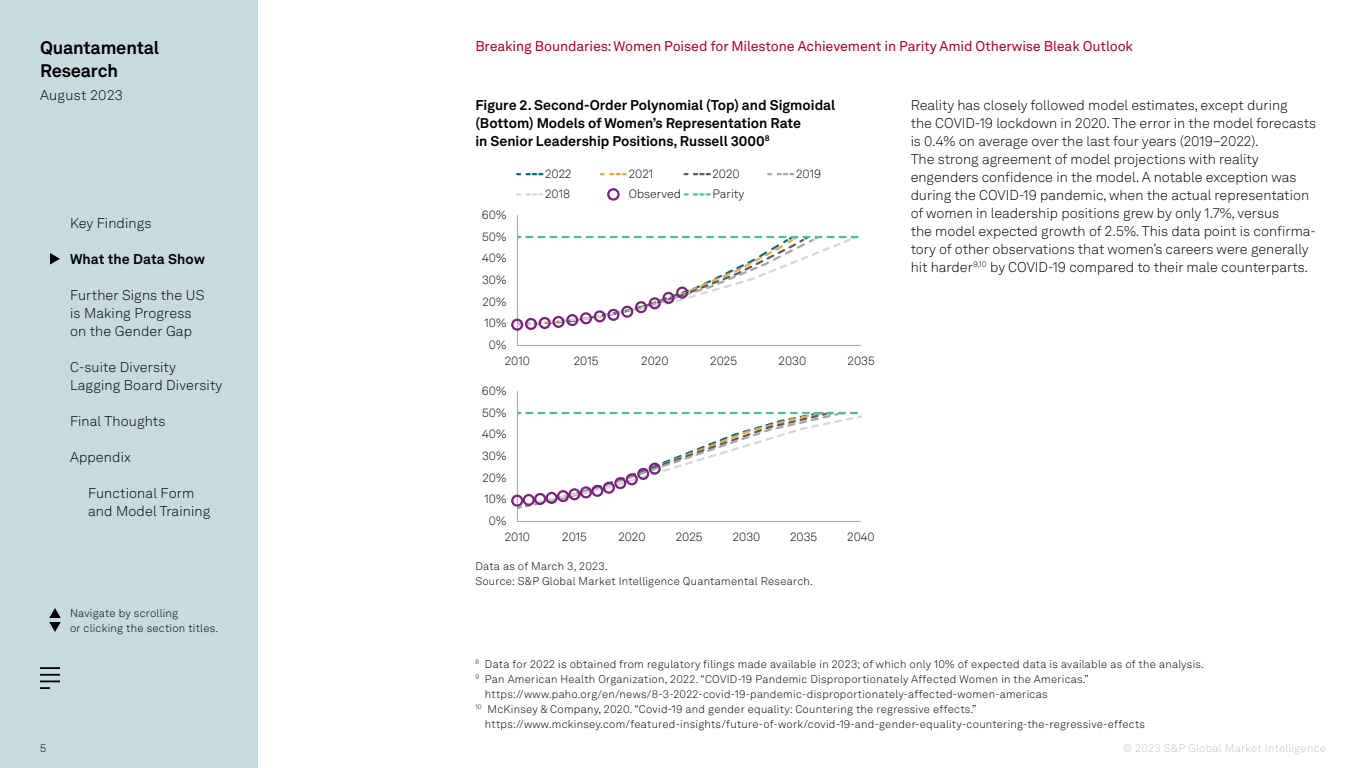
<style>
.page{position:relative;width:1366px;height:768px;background:#fff}
.page>*{position:absolute;margin:0;border:0;box-sizing:border-box;transform-origin:0 0}
.t1{font:700 18px/23px "Akkurat LL";letter-spacing:-.01em;color:#000}
.Body{font:300 14px/18px "Akkurat LL";color:#000}
.Chart_titles{font:700 14px/18px "Akkurat LL";color:#000}
.t2{font:14px "Akkurat LL";letter-spacing:-.01em;color:#b20023}
.Body-2{font:300 14px "Akkurat LL";letter-spacing:.025em;color:#000}
.t3{font:300 12px "Akkurat LL";color:#000}
.Footnotes{font:300 11px/15px "Akkurat LL";letter-spacing:.025em;color:#000}
.t4{font:300 11px "Akkurat LL";letter-spacing:.025em;color:#c2c4c3}
</style>
<div class="page">
<div style="left:0;top:0;width:258px;height:768px;background:#c7dae0"></div>
<svg style="left:49px;top:608px;width:12px;height:24px"></svg>
<hr style="left:40px;top:667px;width:20px;height:2px;background:#000">
<hr style="left:40px;top:674px;width:20px;height:2px;background:#000">
<svg style="left:40px;top:681px;width:20px;height:8px"></svg>
<svg style="left:50px;top:253px;width:10px;height:12px"></svg>
<hr style="left:517px;top:215px;width:1px;height:130px;background:#a6a6a6">
<hr style="left:517px;top:345px;width:344px;height:1px;background:#a6a6a6">
<svg style="left:511px;top:235px;width:348px;height:96px"></svg>
<svg style="left:527px;top:173px;width:15px;height:2px"></svg>
<svg style="left:610px;top:173px;width:16px;height:2px"></svg>
<svg style="left:694px;top:173px;width:16px;height:2px"></svg>
<svg style="left:778px;top:173px;width:15px;height:2px"></svg>
<svg style="left:527px;top:193px;width:15px;height:3px"></svg>
<div style="left:607px;top:188px;width:13px;height:13px;border:2px solid #782180;border-radius:50%"></div>
<svg style="left:694px;top:193px;width:16px;height:3px"></svg>
<hr style="left:517px;top:391px;width:1px;height:130px;background:#a6a6a6">
<hr style="left:517px;top:521px;width:344px;height:1px;background:#a6a6a6">
<svg style="left:511px;top:411px;width:351px;height:98px"></svg>
<p class="t1" style="left:40px;top:35px;width:121px">Quantamental<br>Research</p>
<p class="Body-2" style="left:40px;top:85px;width:84px">August 2023</p>
<p class="Body" style="left:70px;top:213px;width:83px">Key Findings</p>
<p class="Chart_titles" style="left:70px;top:249px;width:136px">What the Data Show</p>
<p class="Body" style="left:70px;top:285px;width:136px">Further Signs the US</p>
<p class="Body" style="left:70px;top:303px;width:123px">is Making Progress</p>
<p class="Body" style="left:70px;top:321px;width:124px">on the Gender Gap</p>
<p class="Body" style="left:70px;top:357px;width:108px">C-suite Diversity</p>
<p class="Body" style="left:70px;top:375px;width:154px">Lagging Board Diversity</p>
<p class="Body" style="left:70px;top:411px;width:97px">Final Thoughts</p>
<p class="Body" style="left:70px;top:447px;width:62px">Appendix</p>
<p class="Body" style="left:88px;top:483px;width:108px">Functional Form</p>
<p class="Body" style="left:88px;top:501px;width:124px">and Model Training</p>
<p class="Footnotes" style="left:70px;top:605px;width:150px">Navigate by scrolling<br>or clicking the section titles.</p>
<p class="Footnotes" style="left:40px;top:741px;width:8px">5</p>
<p class="t2" style="left:475px;top:35px;width:659px">Breaking Boundaries: Women Poised for Milestone Achievement in Parity Amid Otherwise Bleak Outlook</p>
<p class="Chart_titles" style="left:475px;top:95px;width:362px">Figure 2. Second-Order Polynomial (Top) and Sigmoidal (Bottom) Models of Women’s Representation Rate</p>
<p class="Chart_titles" style="left:475px;top:131px;width:296px">in Senior Leadership Positions, Russell 3000<sup>8</sup></p>
<p class="t3" style="left:482px;top:206px;width:26px">60%</p>
<p class="t3" style="left:482px;top:228px;width:26px">50%</p>
<p class="t3" style="left:482px;top:250px;width:26px">40%</p>
<p class="t3" style="left:482px;top:271px;width:26px">30%</p>
<p class="t3" style="left:483px;top:293px;width:25px">20%</p>
<p class="t3" style="left:485px;top:315px;width:23px">10%</p>
<p class="t3" style="left:489px;top:337px;width:19px">0%</p>
<p class="t3" style="left:545px;top:165px;width:28px">2022</p>
<p class="t3" style="left:629px;top:165px;width:26px">2021</p>
<p class="t3" style="left:712px;top:165px;width:29px">2020</p>
<p class="t3" style="left:796px;top:165px;width:27px">2019</p>
<p class="t3" style="left:545px;top:186px;width:27px">2018</p>
<p class="t3" style="left:629px;top:186px;width:54px">Observed</p>
<p class="t3" style="left:712px;top:186px;width:33px">Parity</p>
<p class="t3" style="left:505px;top:352px;width:27px">2010</p>
<p class="t3" style="left:574px;top:352px;width:26px">2015</p>
<p class="t3" style="left:641px;top:352px;width:29px">2020</p>
<p class="t3" style="left:710px;top:352px;width:28px">2025</p>
<p class="t3" style="left:779px;top:352px;width:29px">2030</p>
<p class="t3" style="left:848px;top:352px;width:29px">2035</p>
<p class="t3" style="left:482px;top:382px;width:26px">60%</p>
<p class="t3" style="left:482px;top:404px;width:26px">50%</p>
<p class="t3" style="left:482px;top:426px;width:26px">40%</p>
<p class="t3" style="left:482px;top:447px;width:26px">30%</p>
<p class="t3" style="left:483px;top:469px;width:25px">20%</p>
<p class="t3" style="left:485px;top:491px;width:23px">10%</p>
<p class="t3" style="left:489px;top:513px;width:19px">0%</p>
<p class="t3" style="left:505px;top:528px;width:27px">2010</p>
<p class="t3" style="left:562px;top:528px;width:26px">2015</p>
<p class="t3" style="left:618px;top:528px;width:29px">2020</p>
<p class="t3" style="left:676px;top:528px;width:28px">2025</p>
<p class="t3" style="left:733px;top:528px;width:29px">2030</p>
<p class="t3" style="left:790px;top:528px;width:29px">2035</p>
<p class="t3" style="left:847px;top:528px;width:29px">2040</p>
<p class="Footnotes" style="left:475px;top:559px;width:134px">Data as of March 3, 2023.</p>
<p class="Footnotes" style="left:475px;top:574px;width:339px">Source: S&amp;P Global Market Intelligence Quantamental Research.</p>
<p class="Body" style="left:911px;top:95px;width:379px">Reality has closely followed model estimates, except during</p>
<p class="Body" style="left:911px;top:113px;width:407px">the COVID-19 lockdown in 2020. The error in the model forecasts is 0.4% on average over the last four years (2019–2022).<br>The strong agreement of model projections with reality engenders confidence in the model. A notable exception was during the COVID-19 pandemic, when the actual representation of women in leadership positions grew by only 1.7%, versus<br>the model expected growth of 2.5%. This data point is confirma&shy;tory of other observations that women’s careers were generally hit harder<sup>9,10</sup> by COVID-19 compared to their male counterparts.</p>
<p class="Footnotes" style="left:475px;top:656px;width:730px"><sup>8</sup> Data for 2022 is obtained from regulatory filings made available in 2023; of which only 10% of expected data is available as of the analysis.</p>
<p class="Footnotes" style="left:475px;top:671px;width:615px"><sup>9</sup> Pan American Health Organization, 2022. “COVID-19 Pandemic Disproportionately Affected Women in the Americas.”</p>
<p class="Footnotes" style="left:485px;top:686px;width:564px">https://www.paho.org/en/news/8-3-2022-covid-19-pandemic-disproportionately-affected-women-americas</p>
<p class="Footnotes" style="left:475px;top:701px;width:503px"><sup>10</sup> McKinsey &amp; Company, 2020. “Covid-19 and gender equality: Countering the regressive effects.”</p>
<p class="Footnotes" style="left:485px;top:716px;width:662px">https://www.mckinsey.com/featured-insights/future-of-work/covid-19-and-gender-equality-countering-the-regressive-effects</p>
<p class="t4" style="left:1123px;top:741px;width:205px">© 2023 S&amp;P Global Market Intelligence</p>
</div>
